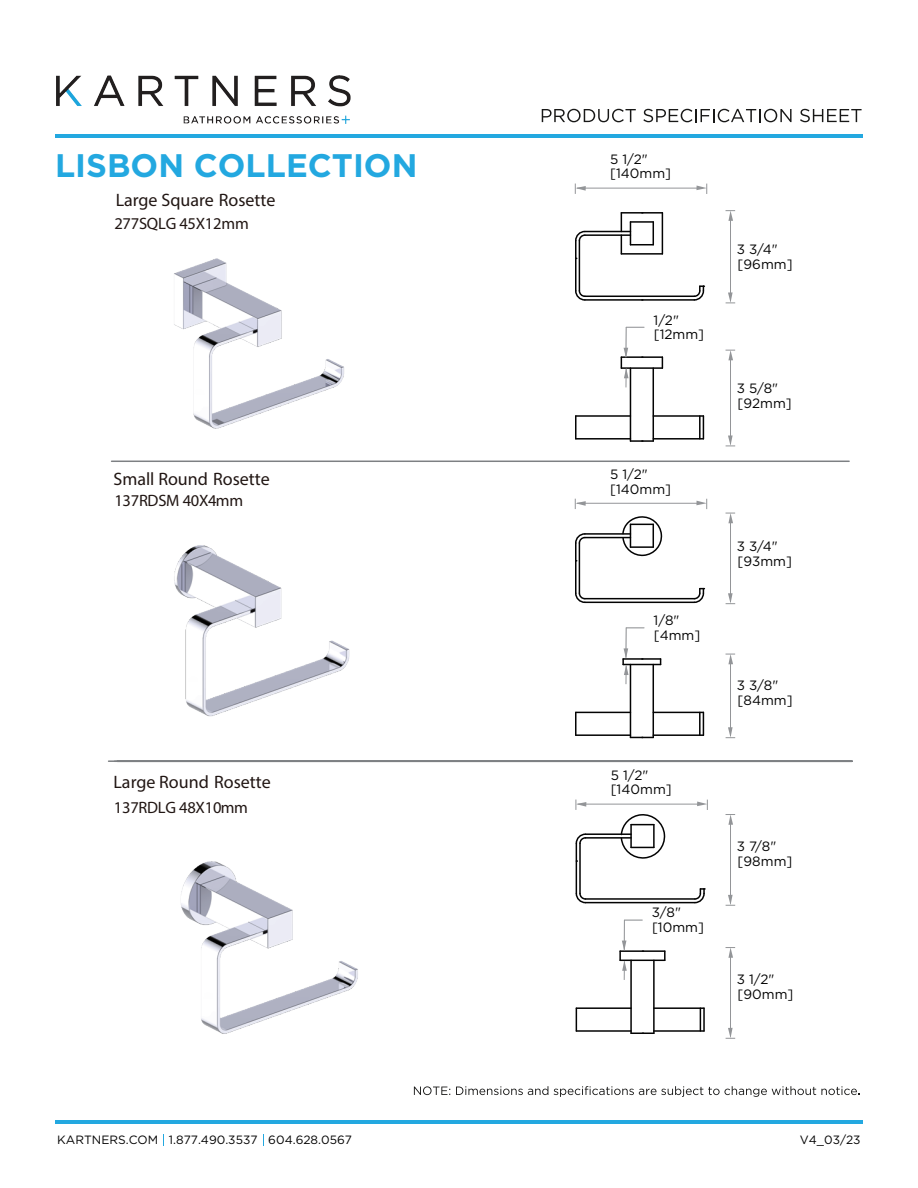
<style>
.page{position:relative;width:918px;height:1188px;background:#fff}
.page>*{position:absolute;margin:0;border:0;box-sizing:border-box;transform-origin:0 0}
.t1{font:700 32.55px "Gotham";color:#23a8e0}
.t2{font:18px "Myriad Pro";color:#211613}
.t3{font:16.5px "Myriad Pro";letter-spacing:-.015em;color:#211613}
.t4{font:13.5px/15px "Gotham";color:#030303}
.t5{font:12px "Gotham";color:#030303}
</style>
<div class="page">
<hr style="left:109px;top:760px;width:743px;height:2px;background:#7d8083">
<hr style="left:575px;top:241px;width:2px;height:50px;background:#030303">
<hr style="left:579px;top:241px;width:1px;height:50px;background:#030303">
<hr style="left:585px;top:299px;width:109px;height:2px;background:#030303">
<hr style="left:585px;top:296px;width:109px;height:1px;background:#030303">
<svg style="left:621px;top:214px;width:1px;height:39px"></svg>
<hr style="left:621px;top:253px;width:41px;height:2px;background:#030303">
<svg style="left:630px;top:222px;width:24px;height:23px"></svg>
<hr style="left:585px;top:234px;width:45px;height:2px;background:#030303">
<hr style="left:662px;top:213px;width:1px;height:41px;background:#030303">
<hr style="left:585px;top:231px;width:45px;height:1px;background:#030303">
<hr style="left:630px;top:221px;width:23px;height:2px;background:#030303">
<hr style="left:621px;top:212px;width:41px;height:2px;background:#030303">
<hr style="left:575px;top:416px;width:2px;height:23px;background:#030303">
<hr style="left:630px;top:440px;width:23px;height:2px;background:#030303">
<hr style="left:653px;top:438px;width:50px;height:2px;background:#030303">
<hr style="left:576px;top:438px;width:54px;height:2px;background:#030303">
<hr style="left:653px;top:415px;width:50px;height:2px;background:#030303">
<hr style="left:576px;top:415px;width:54px;height:2px;background:#030303">
<hr style="left:630px;top:368px;width:1px;height:73px;background:#030303">
<hr style="left:653px;top:368px;width:1px;height:73px;background:#030303">
<hr style="left:621px;top:367px;width:41px;height:2px;background:#030303">
<hr style="left:621px;top:356px;width:41px;height:2px;background:#030303">
<hr style="left:699px;top:416px;width:2px;height:23px;background:#030303">
<svg style="left:703px;top:416px;width:1px;height:23px"></svg>
<svg style="left:575px;top:289px;width:11px;height:12px"></svg>
<svg style="left:575px;top:230px;width:11px;height:12px"></svg>
<svg style="left:693px;top:285px;width:12px;height:16px"></svg>
<hr style="left:576px;top:843px;width:1px;height:50px;background:#030303">
<hr style="left:579px;top:843px;width:2px;height:50px;background:#030303">
<hr style="left:585px;top:902px;width:110px;height:1px;background:#030303">
<hr style="left:585px;top:898px;width:110px;height:2px;background:#030303">
<hr style="left:585px;top:837px;width:46px;height:2px;background:#030303">
<hr style="left:585px;top:833px;width:46px;height:2px;background:#030303">
<svg style="left:576px;top:1009px;width:1px;height:21px"></svg>
<hr style="left:654px;top:1030px;width:50px;height:2px;background:#030303">
<hr style="left:576px;top:1030px;width:55px;height:2px;background:#030303">
<hr style="left:654px;top:1007px;width:50px;height:2px;background:#030303">
<hr style="left:576px;top:1007px;width:55px;height:2px;background:#030303">
<hr style="left:630px;top:960px;width:2px;height:73px;background:#030303">
<hr style="left:653px;top:960px;width:2px;height:73px;background:#030303">
<svg style="left:664px;top:951px;width:2px;height:9px"></svg>
<hr style="left:620px;top:960px;width:45px;height:1px;background:#030303">
<hr style="left:620px;top:950px;width:45px;height:2px;background:#030303">
<svg style="left:700px;top:1009px;width:1px;height:21px"></svg>
<hr style="left:703px;top:1008px;width:2px;height:23px;background:#030303">
<svg style="left:575px;top:892px;width:12px;height:12px"></svg>
<svg style="left:575px;top:833px;width:12px;height:12px"></svg>
<svg style="left:693px;top:888px;width:13px;height:16px"></svg>
<svg style="left:631px;top:1033px;width:23px;height:1px"></svg>
<svg style="left:620px;top:814px;width:46px;height:45px"></svg>
<hr style="left:575px;top:543px;width:2px;height:50px;background:#030303">
<hr style="left:579px;top:543px;width:1px;height:50px;background:#030303">
<hr style="left:585px;top:602px;width:109px;height:1px;background:#030303">
<hr style="left:585px;top:598px;width:109px;height:1px;background:#030303">
<hr style="left:585px;top:537px;width:45px;height:1px;background:#030303">
<hr style="left:585px;top:533px;width:45px;height:2px;background:#030303">
<hr style="left:575px;top:712px;width:2px;height:23px;background:#030303">
<hr style="left:653px;top:734px;width:50px;height:2px;background:#030303">
<hr style="left:576px;top:734px;width:54px;height:2px;background:#030303">
<hr style="left:653px;top:712px;width:50px;height:1px;background:#030303">
<hr style="left:576px;top:712px;width:54px;height:1px;background:#030303">
<hr style="left:630px;top:665px;width:1px;height:72px;background:#030303">
<hr style="left:653px;top:665px;width:1px;height:72px;background:#030303">
<hr style="left:623px;top:664px;width:38px;height:1px;background:#030303">
<hr style="left:623px;top:658px;width:38px;height:2px;background:#030303">
<hr style="left:699px;top:712px;width:2px;height:23px;background:#030303">
<svg style="left:703px;top:712px;width:1px;height:23px"></svg>
<svg style="left:575px;top:592px;width:11px;height:12px"></svg>
<svg style="left:575px;top:533px;width:11px;height:12px"></svg>
<svg style="left:693px;top:588px;width:12px;height:16px"></svg>
<svg style="left:630px;top:737px;width:23px;height:1px"></svg>
<svg style="left:621px;top:516px;width:41px;height:40px"></svg>
<hr style="left:112px;top:461px;width:737px;height:1px;background:#7d8083">
<hr style="left:55px;top:134px;width:808px;height:4px;background:#23a8e0">
<hr style="left:55px;top:1120px;width:808px;height:4px;background:#23a8e0">
<img style="left:56px;top:76px;width:295px;height:48px">
<svg style="left:542px;top:109px;width:94px;height:13px"></svg>
<svg style="left:643px;top:109px;width:149px;height:13px"></svg>
<svg style="left:800px;top:109px;width:62px;height:13px"></svg>
<svg style="left:414px;top:1086px;width:36px;height:9px"></svg>
<svg style="left:456px;top:1086px;width:92px;height:9px"></svg>
<svg style="left:554px;top:1086px;width:306px;height:11px"></svg>
<img style="left:174px;top:258px;width:170px;height:131px">
<img style="left:111px;top:389px;width:459px;height:374px">
<img style="left:108px;top:713px;width:289px;height:321px">
<hr style="left:577px;top:188px;width:121px;height:1px;background:#939598">
<svg style="left:696px;top:184px;width:11px;height:10px"></svg>
<svg style="left:575px;top:184px;width:11px;height:10px"></svg>
<hr style="left:577px;top:503px;width:121px;height:1px;background:#939598">
<svg style="left:696px;top:499px;width:11px;height:10px"></svg>
<svg style="left:575px;top:499px;width:11px;height:10px"></svg>
<hr style="left:578px;top:804px;width:120px;height:1px;background:#939598">
<svg style="left:697px;top:800px;width:11px;height:10px"></svg>
<svg style="left:576px;top:800px;width:10px;height:10px"></svg>
<hr style="left:730px;top:220px;width:1px;height:81px;background:#939598">
<svg style="left:726px;top:210px;width:9px;height:11px"></svg>
<svg style="left:726px;top:292px;width:9px;height:12px"></svg>
<hr style="left:730px;top:359px;width:1px;height:85px;background:#939598">
<svg style="left:726px;top:350px;width:9px;height:10px"></svg>
<svg style="left:726px;top:435px;width:9px;height:12px"></svg>
<hr style="left:730px;top:522px;width:1px;height:80px;background:#939598">
<svg style="left:726px;top:513px;width:9px;height:10px"></svg>
<svg style="left:726px;top:593px;width:9px;height:11px"></svg>
<hr style="left:730px;top:663px;width:1px;height:73px;background:#939598">
<svg style="left:726px;top:654px;width:9px;height:10px"></svg>
<svg style="left:726px;top:727px;width:9px;height:11px"></svg>
<hr style="left:730px;top:824px;width:1px;height:80px;background:#939598">
<svg style="left:726px;top:814px;width:9px;height:11px"></svg>
<svg style="left:726px;top:895px;width:9px;height:11px"></svg>
<hr style="left:730px;top:957px;width:1px;height:80px;background:#939598">
<svg style="left:726px;top:947px;width:9px;height:11px"></svg>
<svg style="left:726px;top:1028px;width:9px;height:11px"></svg>
<svg style="left:621px;top:327px;width:23px;height:60px"></svg>
<svg style="left:622px;top:628px;width:22px;height:56px"></svg>
<svg style="left:619px;top:920px;width:24px;height:60px"></svg>
<h1 class="t1" style="left:55px;top:146px;width:364px">LISBON COLLECTION</h1>
<p class="t4" style="left:610px;top:151px;width:63px">5 1/2" [140mm]</p>
<h2 class="t2" style="left:116px;top:189px;width:161px">Large Square Rosette</h2>
<p class="t3" style="left:114px;top:213px;width:136px">277SQLG 45X12mm</p>
<h2 class="t2" style="left:114px;top:468px;width:158px">Small Round Rosette</h2>
<p class="t3" style="left:114px;top:490px;width:130px">137RDSM 40X4mm</p>
<h2 class="t2" style="left:114px;top:771px;width:159px">Large Round Rosette</h2>
<p class="t3" style="left:114px;top:797px;width:136px">137RDLG 48X10mm</p>
<p class="t4" style="left:654px;top:313px;width:52px;line-height:14.2px">1/2" [12mm]</p>
<p class="t4" style="left:610px;top:466px;width:63px">5 1/2" [140mm]</p>
<p class="t4" style="left:654px;top:613px;width:48px;line-height:14.2px">1/8" [4mm]</p>
<p class="t4" style="left:611px;top:767px;width:63px">5 1/2" [140mm]</p>
<p class="t4" style="left:652px;top:905px;width:54px;line-height:14.2px">3/8" [10mm]</p>
<p class="t4" style="left:737px;top:241px;width:57px">3 3/4" [96mm]</p>
<p class="t4" style="left:737px;top:381px;width:57px">3 5/8" [92mm]</p>
<p class="t4" style="left:737px;top:538px;width:57px">3 3/4" [93mm]</p>
<p class="t4" style="left:737px;top:678px;width:57px">3 3/8" [84mm]</p>
<p class="t4" style="left:737px;top:838px;width:57px">3 7/8" [98mm]</p>
<p class="t4" style="left:737px;top:971px;width:58px">3 1/2" [90mm]</p>
<p class="t5" style="left:57px;top:1133px;width:296px">KARTNERS.COM 1.877.490.3537 604.628.0567</p>
<p class="t5" style="left:800px;top:1133px;width:62px">V4_03/23</p>
</div>
